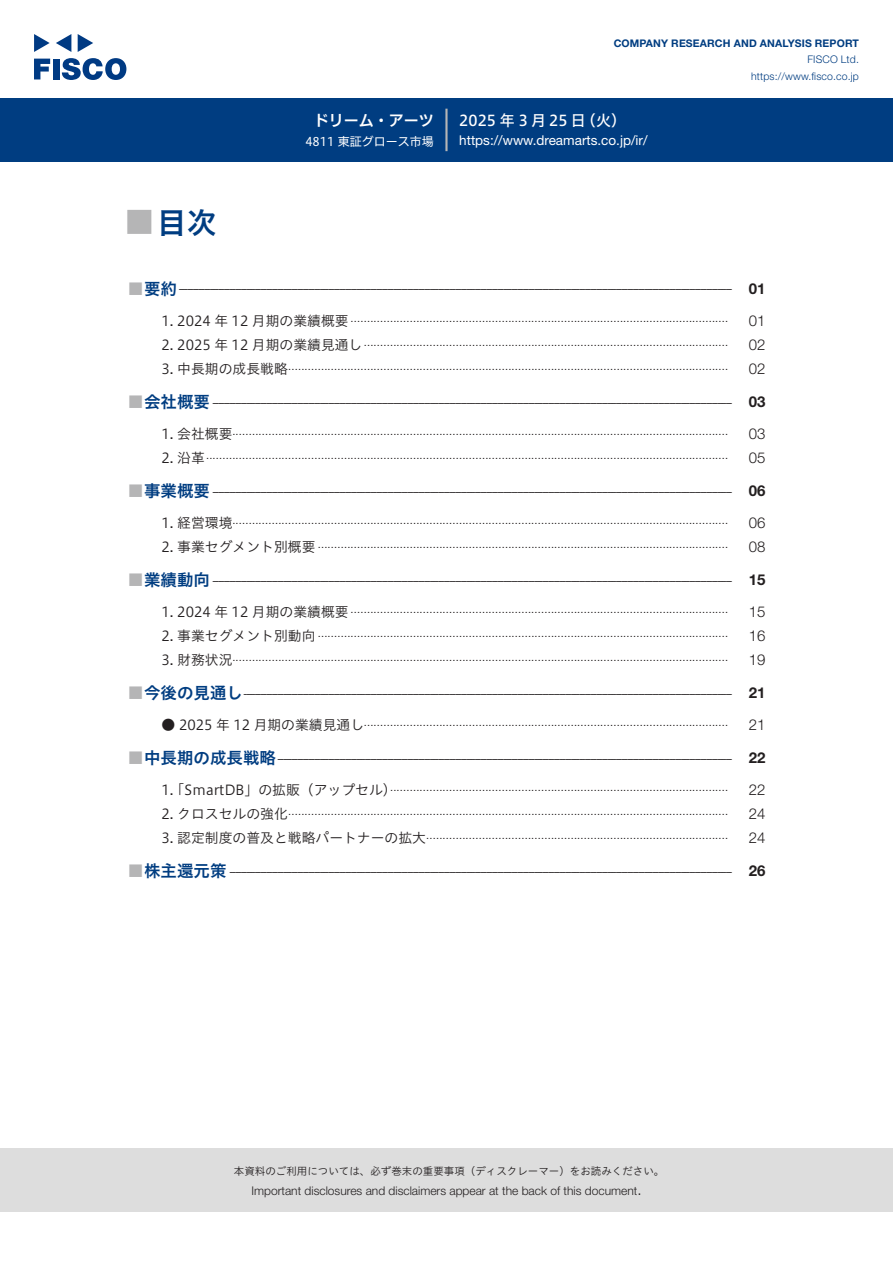
<style>
.page{position:relative;width:893px;height:1263px;background:#fff}
.page>*{position:absolute;margin:0;border:0;box-sizing:border-box;transform-origin:0 0}
.t1{font:30px "Hiragino UD Sans Std N W6";color:#003d81}
.t2{font:24px "Hiragino UD Sans Std W6";color:#b5b5b6}
.t3{font:16.5px "Hiragino UD Sans Std W6";color:#003d81}
.t4{font:300 15px "Helvetica Neue LT Std";color:#231f20}
.t5{font:700 15px "Helvetica Neue LT Std";color:#231f20}
.t6{font:15px "Hiragino UD Sans F Std N W5";letter-spacing:.21em;color:#fff}
.t7{font:15px "Hiragino UD Sans F Std N W6";color:#fff}
.t8{font:13.8px "Hiragino UD Sans Std W3";color:#231f20}
.t9{font:13.5px "Helvetica Neue LT Std";color:#fff}
.t10{font:12px "Hiragino UD Sans Std W3";color:#231f20}
.t11{font:300 12px "Helvetica Neue LT Std";color:#231f20}
.t12{font:12px "Hiragino UD Sans F Std N W4";color:#fff}
.t13{font:10.5px "Hiragino UD Sans Std W3";color:#231f20}
.t14{font:700 10.5px "Helvetica Neue LT Std";letter-spacing:.015em;color:#003d81}
.t15{font:300 10.5px/16.5px "Helvetica Neue LT Std";letter-spacing:.015em;color:#003d81;text-align:right}
.t16{font:9px "Hiragino UD Sans Std W3";color:#231f20}
.s1{color:#b5b5b6}
</style>
<div class="page">
<div style="left:0;top:1148px;width:893px;height:64px;background:#ddd"></div>
<svg style="left:34px;top:59px;width:16px;height:20px"></svg>
<div style="left:53px;top:59px;width:6px;height:20px;background:#003a83"></div>
<svg style="left:62px;top:58px;width:64px;height:22px"></svg>
<svg style="left:34px;top:34px;width:16px;height:18px"></svg>
<svg style="left:78px;top:34px;width:15px;height:18px"></svg>
<svg style="left:56px;top:34px;width:15px;height:18px"></svg>
<div style="left:0;top:98px;width:893px;height:64px;background:#003d81"></div>
<hr style="left:445px;top:109px;width:3px;height:42px;background:#b5b5b6">
<p class="t2" style="left:128px;top:204px;width:25px">█</p>
<p class="t1" style="left:157px;top:199px;width:61px">目次</p>
<h3 class="t7" style="left:314px;top:109px;width:122px">ドリーム・アーツ</h3>
<h3 class="t12" style="left:305px;top:132px;width:130px">4811 東証グロース市場</h3>
<p class="t14" style="left:614px;top:37px;width:247px">COMPANY RESEARCH AND ANALYSIS REPORT</p>
<p class="t15" style="left:751px;top:51px;width:109px">FISCO Ltd. https://www.fisco.co j p.</p>
<h3 class="t6" style="left:581px;top:109px;width:47px">（火(</h3>
<h3 class="t6" style="left:459px;top:109px;width:128px">2025年3月25日</h3>
<h3 class="t9" style="left:459px;top:132px;width:190px">https://www.dreamarts. c o j p. /i r/</h3>
<p class="t3" style="left:128px;top:276px;width:51px"><span class="s1">■</span>要約</p>
<p class="t10" style="left:177px;top:280px;width:557px">-----------------------------------------------------------------------------------------------------------------------------------------------------------------------------------------------------</p>
<p class="t8" style="left:162px;top:310px;width:189px">1. 2024 年 12 月期の業績概要</p>
<p class="t16" style="left:351px;top:312px;width:378px">...................................................................................................................</p>
<p class="t8" style="left:162px;top:334px;width:202px">2. 2025 年 12 月期の業績見通し</p>
<p class="t16" style="left:364px;top:336px;width:365px">...............................................................................................................</p>
<p class="t8" style="left:162px;top:358px;width:128px">3. 中長期の成長戦略</p>
<p class="t16" style="left:289px;top:360px;width:441px">......................................................................................................................................</p>
<p class="t3" style="left:128px;top:389px;width:84px"><span class="s1">■</span>会社概要</p>
<p class="t10" style="left:210px;top:393px;width:524px">-----------------------------------------------------------------------------------------------------------------------------------------------------------------------------------------</p>
<p class="t8" style="left:162px;top:423px;width:73px">1. 会社概要</p>
<p class="t16" style="left:233px;top:425px;width:497px">.......................................................................................................................................................</p>
<p class="t8" style="left:162px;top:447px;width:45px">2. 沿革</p>
<p class="t16" style="left:206px;top:449px;width:523px">...............................................................................................................................................................</p>
<p class="t3" style="left:128px;top:478px;width:84px"><span class="s1">■</span>事業概要</p>
<p class="t10" style="left:210px;top:482px;width:524px">-----------------------------------------------------------------------------------------------------------------------------------------------------------------------------------------</p>
<p class="t8" style="left:162px;top:512px;width:73px">1. 経営環境</p>
<p class="t16" style="left:233px;top:514px;width:497px">.......................................................................................................................................................</p>
<p class="t8" style="left:162px;top:536px;width:155px">2. 事業セグメント別概要</p>
<p class="t16" style="left:318px;top:538px;width:411px">.............................................................................................................................</p>
<p class="t3" style="left:128px;top:567px;width:84px"><span class="s1">■</span>業績動向</p>
<p class="t10" style="left:210px;top:571px;width:524px">-----------------------------------------------------------------------------------------------------------------------------------------------------------------------------------------</p>
<p class="t8" style="left:162px;top:601px;width:189px">1. 2024 年 12 月期の業績概要</p>
<p class="t16" style="left:351px;top:603px;width:378px">...................................................................................................................</p>
<p class="t8" style="left:162px;top:625px;width:155px">2. 事業セグメント別動向</p>
<p class="t16" style="left:318px;top:627px;width:411px">.............................................................................................................................</p>
<p class="t8" style="left:162px;top:649px;width:73px">3. 財務状況</p>
<p class="t16" style="left:233px;top:651px;width:497px">.......................................................................................................................................................</p>
<p class="t3" style="left:128px;top:680px;width:117px"><span class="s1">■</span>今後の見通し</p>
<p class="t10" style="left:243px;top:684px;width:491px">------------------------------------------------------------------------------------------------------------------------------------------------------------------------------</p>
<p class="t8" style="left:162px;top:714px;width:204px">● 2025 年 12 月期の業績見通し</p>
<p class="t16" style="left:364px;top:716px;width:365px">...............................................................................................................</p>
<p class="t3" style="left:128px;top:745px;width:150px"><span class="s1">■</span>中長期の成長戦略</p>
<p class="t10" style="left:276px;top:749px;width:458px">------------------------------------------------------------------------------------------------------------------------------------------------------------------</p>
<p class="t8" style="left:170px;top:779px;width:228px">「SmartDB」の拡販（アップセル(</p>
<p class="t8" style="left:162px;top:779px;width:14px">1.</p>
<p class="t16" style="left:390px;top:781px;width:339px">.......................................................................................................</p>
<p class="t8" style="left:162px;top:803px;width:128px">2. クロスセルの強化</p>
<p class="t16" style="left:289px;top:805px;width:441px">......................................................................................................................................</p>
<p class="t8" style="left:162px;top:827px;width:266px">3. 認定制度の普及と戦略パートナーの拡大</p>
<p class="t16" style="left:426px;top:829px;width:303px">............................................................................................</p>
<p class="t3" style="left:128px;top:858px;width:101px"><span class="s1">■</span>株主還元策</p>
<p class="t10" style="left:227px;top:862px;width:508px">-----------------------------------------------------------------------------------------------------------------------------------------------------------------------------------</p>
<p class="t5" style="left:749px;top:279px;width:18px">01</p>
<p class="t4" style="left:749px;top:311px;width:18px">01</p>
<p class="t4" style="left:749px;top:335px;width:18px">02</p>
<p class="t4" style="left:749px;top:359px;width:18px">02</p>
<p class="t5" style="left:749px;top:392px;width:18px">03</p>
<p class="t4" style="left:749px;top:424px;width:18px">03</p>
<p class="t4" style="left:749px;top:448px;width:18px">05</p>
<p class="t5" style="left:749px;top:481px;width:18px">06</p>
<p class="t4" style="left:749px;top:513px;width:18px">06</p>
<p class="t4" style="left:749px;top:537px;width:18px">08</p>
<p class="t5" style="left:749px;top:570px;width:18px">15</p>
<p class="t4" style="left:749px;top:602px;width:18px">15</p>
<p class="t4" style="left:749px;top:626px;width:18px">16</p>
<p class="t4" style="left:749px;top:650px;width:18px">19</p>
<p class="t5" style="left:749px;top:683px;width:18px">21</p>
<p class="t4" style="left:749px;top:715px;width:18px">21</p>
<p class="t5" style="left:749px;top:748px;width:18px">22</p>
<p class="t4" style="left:749px;top:780px;width:18px">22</p>
<p class="t4" style="left:749px;top:804px;width:18px">24</p>
<p class="t4" style="left:749px;top:828px;width:18px">24</p>
<p class="t5" style="left:749px;top:861px;width:18px">26</p>
<p class="t13" style="left:234px;top:1163px;width:432px">本資料のご利用については、必ず巻末の重要事項（ディスクレーマー）をお読みください。</p>
<h3 class="t4" style="left:637px;top:1180px;width:6px">.</h3>
<h3 class="t11" style="left:251px;top:1183px;width:387px">Important disclosures and disclaimers appear at the back of this document</h3>
</div>
